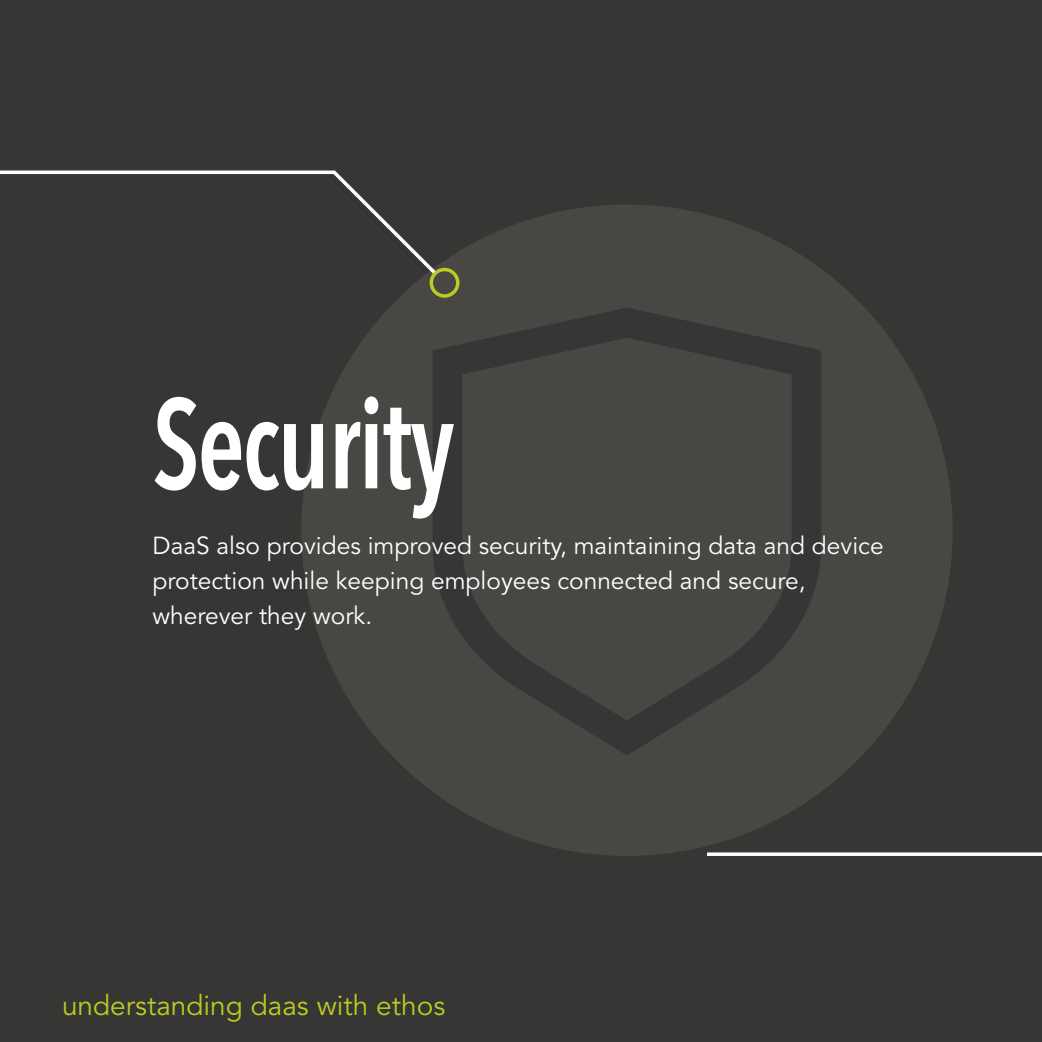
<style>
.page{position:relative;width:1042px;height:1042px;background:#363635}
.page>*{position:absolute;margin:0;border:0;box-sizing:border-box;transform-origin:0 0}
.t1{font:600 126px "Avenir Next Condensed";letter-spacing:-.02em;color:#fff;scale:.83 1}
.t2{font:28px "Avenir LT Std";color:#bdcb21}
.t3{font:24.5px/35px "Avenir LT Std";color:#fff}
</style>
<div class="page">
<div style="left:301px;top:204px;width:651px;height:652px;background:#484744;border-radius:50%"></div>
<svg style="left:433px;top:308px;width:388px;height:447px"></svg>
<hr style="left:0;top:171px;width:335px;height:3px;background:#fff">
<svg style="left:329px;top:170px;width:112px;height:109px"></svg>
<div style="left:429px;top:268px;width:30px;height:30px;border:4px solid #bdcb21;border-radius:50%"></div>
<svg style="left:707px;top:852px;width:335px;height:4px"></svg>
<h1 class="t1" style="left:153px;top:393px;width:366px">Security</h1>
<p class="t3" style="left:153px;top:530px;width:732px">DaaS also provides improved security, maintaining data and device protection while keeping employees connected and secure, wherever they work.</p>
<p class="t2" style="left:62px;top:994px;width:385px">understanding daas with ethos</p>
</div>
